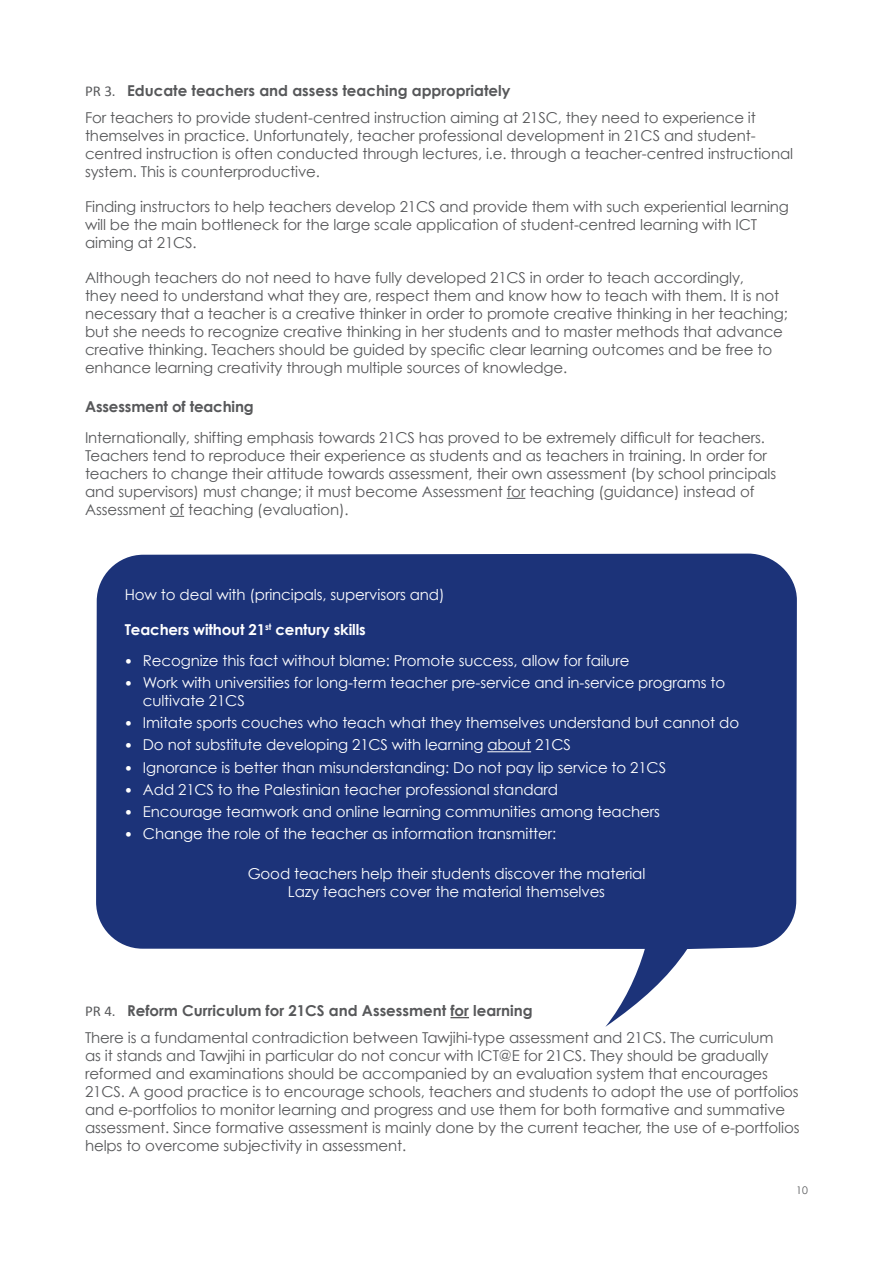
<style>
.page{position:relative;width:893px;height:1263px;background:#fff}
.page>*{position:absolute;margin:0;border:0;box-sizing:border-box;transform-origin:0 0}
.t1{font:15px/18px "Century Gothic";letter-spacing:-.01em;color:#57585a}
.t2{font:15px/22.2px "Century Gothic";letter-spacing:-.01em;color:#fff}
.t3{font:700 15px "Century Gothic";color:#57585a}
.t4{font:700 15px "Century Gothic";letter-spacing:-.01em;color:#fff}
.t5{font:15px "Calibri";color:#57585a}
.t6{font:15px "Calibri";color:#fff}
.t7{font:10.5px "Century Gothic";color:#57585a}
.t8{font:700 8.7px "Century Gothic";color:#fff}
</style>
<div class="page">
<svg style="left:507px;top:498px;width:18px;height:1px"></svg>
<svg style="left:170px;top:516px;width:14px;height:1px"></svg>
<svg style="left:96px;top:554px;width:701px;height:473px;fill:#1c3379"></svg>
<hr style="left:487px;top:751px;width:44px;height:1px;background:#fff">
<svg style="left:450px;top:1017px;width:19px;height:1px"></svg>
<p class="t3" style="left:127px;top:81px;width:385px">Educate teachers and assess teaching appropriately</p>
<p class="t5" style="left:85px;top:82px;width:32px">PR 3.</p>
<p class="t1" style="left:85px;top:108px;width:672px">For teachers to provide student-centred instruction aiming at 21SC, they need to experience it</p>
<p class="t1" style="left:85px;top:144px;width:710px">centred instruction is often conducted through lectures e. i, . through a teacher-centred instructional</p>
<p class="t1" style="left:85px;top:126px;width:672px">themselves in practice. Unfortunately, teacher professional development in 21CS and student-</p>
<p class="t1" style="left:85px;top:162px;width:236px">system. This is counterproductive.</p>
<p class="t1" style="left:85px;top:197px;width:705px">Finding instructors to help teachers develop 21CS and provide them with such experiential learning will be the main bottleneck for the large scale application of student-centred learning with ICT aiming at 21CS.</p>
<p class="t1" style="left:85px;top:268px;width:704px">Although teachers do not need to have fully developed 21CS in order to teach accordingly,<br>they need to understand what they are, respect them and know how to teach with them isIt. not necessary that a teacher ais creative thinker in order to promote creative thinking in her teaching; but she needs to recognize creative thinking in her students and to master methods that advance creative thinking. Teachers should be guided by specific clear learning outcomes and be free to enhance learning creativity through multiple sources of knowledge.</p>
<p class="t3" style="left:85px;top:397px;width:170px">Assessment of teaching</p>
<p class="t1" style="left:85px;top:428px;width:693px">Internationally, shifting emphasis towards 21CS has proved to be extremely difficult for teachers.<br>Teachers tend to reproduce their experience as students and as teachers in training In. order for teachers to change their attitude towards assessment, their own assessment (by school principals and supervisors) must change; it must become Assessment for teaching (guidance) instead of Assessment of teaching (evaluation .(</p>
<p class="t2" style="left:125px;top:583px;width:321px">How to deal with (principals, supervisors and(</p>
<p class="t4" style="left:275px;top:620px;width:92px">century skills</p>
<p class="t4" style="left:125px;top:620px;width:142px">Teachers without 21</p>
<p class="t2" style="left:143px;top:649px;width:488px">Recognize this fact without blame: Promote success, allow for failure</p>
<p class="t8" style="left:265px;top:621px;width:8px">st</p>
<p class="t6" style="left:125px;top:651px;width:9px">•</p>
<p class="t6" style="left:125px;top:673px;width:9px">•</p>
<p class="t2" style="left:143px;top:671px;width:584px">Work with universities for long-term teacher pre-service and in-service programs to</p>
<p class="t6" style="left:125px;top:714px;width:9px">•</p>
<p class="t2" style="left:143px;top:689px;width:598px">cultivate 21CS<br>Imitate sports couches who teach what they themselves understand but cannot do</p>
<p class="t6" style="left:125px;top:736px;width:9px">•</p>
<p class="t2" style="left:143px;top:733px;width:430px">Do not substitute developing 21CS with learning about 21CS</p>
<p class="t6" style="left:125px;top:758px;width:9px">•</p>
<p class="t2" style="left:143px;top:756px;width:525px">Ignorance is better than misunderstanding: Do not pay lip service to 21CS</p>
<p class="t6" style="left:125px;top:780px;width:9px">•</p>
<p class="t2" style="left:143px;top:778px;width:417px">Add 21CS to the Palestinian teacher professional standard</p>
<p class="t6" style="left:125px;top:803px;width:9px">•</p>
<p class="t2" style="left:143px;top:800px;width:519px">Encourage teamwork and online learning communities among teachers</p>
<p class="t6" style="left:125px;top:825px;width:9px">•</p>
<p class="t2" style="left:143px;top:822px;width:415px">Change the role of the teacher as information transmitter:</p>
<p class="t2" style="left:248px;top:864px;width:399px;line-height:18px;text-align:center">Good teachers help their students discover the material<br>Lazy teachers cover the material themselves</p>
<p class="t3" style="left:127px;top:1001px;width:407px">Reform Curriculum for 21CS and Assessment for learning</p>
<p class="t5" style="left:85px;top:1002px;width:32px">PR 4.</p>
<p class="t1" style="left:85px;top:1028px;width:716px">There ais fundamental contradiction between Tawjihi-type assessment and 21CS. The curriculum<br>as it stands and Tawjihi in particular do not concur with ICT@E for 21CS. They should be gradually reformed and examinations should be accompanied by an evaluation system that encourages 21CS A. good practice tois encourage schools, teachers and students to adopt the use of portfolios and e-portfolios to monitor learning and progress and use them for both formative and summative assessment. Since formative assessment is mainly done by the current teacher, the use of e-portfolios helps to overcome subjectivity in assessment.</p>
<p class="t7" style="left:796px;top:1184px;width:13px">10</p>
</div>
